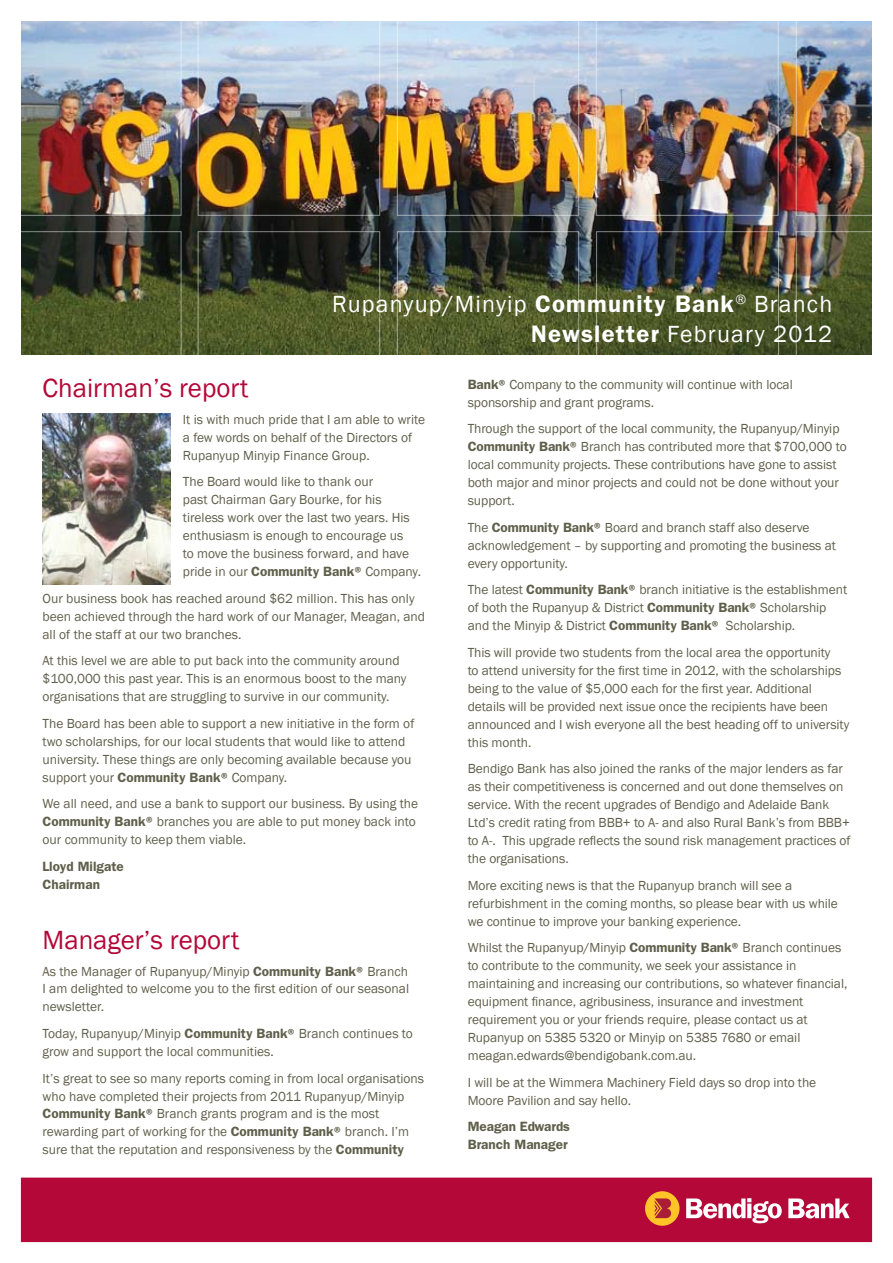
<style>
.page{position:relative;width:893px;height:1263px;background:#fff}
.page>*{position:absolute;margin:0;border:0;box-sizing:border-box;transform-origin:0 0}
.t1{font:27px "Franklin Gothic";color:#b30838}
.t2{font:24px/30px "Franklin Gothic";letter-spacing:.05em;color:#fff;text-align:right}
.t3{font:13.5px/18px "Franklin Gothic";letter-spacing:-.005em;color:#5f604b}
.t4{font:600 13.5px/18px "Franklin Gothic";color:#5f604b}
.s1{font-weight:600}
</style>
<div class="page">
<img style="left:21px;top:21px;width:851px;height:333px">
<div style="left:596px;top:0;width:182px;height:216px;border:1px solid #fff"></div>
<div style="left:21px;top:1178px;width:851px;height:63px;background:#b30838"></div>
<div style="left:21px;top:1178px;width:851px;height:64px;border:1px solid #b30838"></div>
<div style="left:0;top:0;width:181px;height:216px;border:1px solid #fff"></div>
<svg style="left:21px;top:231px;width:160px;height:124px;background:#414626"></svg>
<div style="left:198px;top:231px;width:182px;height:128px;border:1px solid #fff"></div>
<div style="left:397px;top:231px;width:182px;height:128px;border:1px solid #fff"></div>
<div style="left:596px;top:231px;width:183px;height:128px;border:1px solid #fff"></div>
<div style="left:796px;top:231px;width:97px;height:128px;border:1px solid #fff"></div>
<div style="left:198px;top:0;width:182px;height:216px;border:1px solid #fff"></div>
<div style="left:397px;top:0;width:182px;height:216px;border:1px solid #fff"></div>
<div style="left:796px;top:0;width:97px;height:216px;border:1px solid #fff"></div>
<div style="left:645px;top:1191px;width:34px;height:35px;background:#ffc428;border-radius:50%"></div>
<svg style="left:655px;top:1198px;width:16px;height:20px"></svg>
<svg style="left:686px;top:1198px;width:96px;height:25px"></svg>
<svg style="left:788px;top:1198px;width:62px;height:20px"></svg>
<img style="left:43px;top:414px;width:127px;height:170px">
<h2 class="t2" style="left:332px;top:289px;width:502px">Rupanyup/Minyip <span class="s1">Community Bank</span><sup>®</sup> Branch<br><span class="s1">Newsletter</span> February 2012</h2>
<h1 class="t1" style="left:43px;top:372px;width:208px">Chairman’s report</h1>
<p class="t3" style="left:183px;top:411px;width:244px">It is with much pride that I am able to write a few words on behalf of the Directors of<br>Rupanyup Minyip Finance Group.</p>
<p class="t3" style="left:183px;top:473px;width:240px">The Board would like to thank our<br>past Chairman Gary Bourke, for his tireless work over the last two years. His enthusiasm is enough to encourage us<br>to move the business forward, and have pride in our <span class="s1">Community Bank®</span> Company.</p>
<p class="t3" style="left:43px;top:590px;width:384px">Our business book has reached around $62 million. This has only been achieved through the hard work of our Manager, Meagan, and all of the staff at our two branches.</p>
<p class="t3" style="left:43px;top:652px;width:366px">At this level we are able to put back into the community around $100,000 this past year. This is an enormous boost to the many organisations that are struggling to survive in our community.</p>
<p class="t3" style="left:43px;top:715px;width:373px">The Board has been able to support a new initiative in the form of two scholarships, for our local students that would like to attend university. These things are only becoming available because you support your <span class="s1">Community Bank®</span> Company.</p>
<p class="t3" style="left:43px;top:795px;width:377px">We all need, and use a bank to support our business. By using the<br><span class="s1">Community Bank®</span> branches you are able to put money back into our community to keep them viable.</p>
<p class="t4" style="left:43px;top:857px;width:83px">Lloyd Milgate<br>Chairman</p>
<h1 class="t1" style="left:43px;top:923px;width:198px">Manager’s report</h1>
<p class="t3" style="left:43px;top:962px;width:368px;text-align:justify">As the Manager of Rupanyup/Minyip <span class="s1">Community Bank®</span> Branch I am delighted to welcome you to the first edition of our seasonal newsletter.</p>
<p class="t3" style="left:43px;top:1025px;width:372px">Today, Rupanyup/Minyip <span class="s1">Community Bank®</span> Branch continues to grow and support the local communities.</p>
<p class="t3" style="left:43px;top:1069px;width:383px">It’s great to see so many reports coming in from local organisations who have completed their projects from 2011 Rupanyup/Minyip <span class="s1">Community Bank®</span> Branch grants program and is the most rewarding part of working for the <span class="s1">Community Bank®</span> branch. I’m sure that the reputation and responsiveness by the <span class="s1">Community</span></p>
<p class="t3" style="left:468px;top:375px;width:326px"><span class="s1">Bank®</span> Company to the community will continue with local sponsorship and grant programs.</p>
<p class="t3" style="left:468px;top:420px;width:380px">Through the support of the local community, the Rupanyup/Minyip <span class="s1">Community Bank®</span> Branch has contributed more that $700,000 to local community projects. These contributions have gone to assist both major and minor projects and could not be done without your support.</p>
<p class="t3" style="left:468px;top:518px;width:370px">The <span class="s1">Community Bank®</span> Board and branch staff also deserve acknowledgement – by supporting and promoting the business at every opportunity.</p>
<p class="t3" style="left:468px;top:581px;width:381px">The latest <span class="s1">Community Bank®</span> branch initiative is the establishment of both the Rupanyup &amp; District <span class="s1">Community Bank®</span> Scholarship and the Minyip &amp; District <span class="s1">Community Bank®</span> Scholarship.</p>
<p class="t3" style="left:468px;top:643px;width:383px">This will provide two students from the local area the opportunity<br>to attend university for the first time in 2012, with the scholarships being to the value of $5,000 each for the first year. Additional details will be provided next issue once the recipients have been announced and I wish everyone all the best heading off to university this month.</p>
<p class="t3" style="left:468px;top:760px;width:384px">Bendigo Bank has also joined the ranks of the major lenders as far as their competitiveness is concerned and out done themselves on service. With the recent upgrades of Bendigo and Adelaide Bank Ltd’s credit rating from BBB+ to A- and also Rural Bank’s from BBB+ to A-. This upgrade reflects the sound risk management practices of the organisations.</p>
<p class="t3" style="left:468px;top:876px;width:372px">More exciting news is that the Rupanyup branch will see a refurbishment in the coming months, so please bear with us while we continue to improve your banking experience.</p>
<p class="t3" style="left:468px;top:939px;width:381px">Whilst the Rupanyup/Minyip <span class="s1">Community Bank®</span> Branch continues to contribute to the community, we seek your assistance in maintaining and increasing our contributions, so whatever financial, equipment finance, agribusiness, insurance and investment requirement you or your friends require, please contact us at Rupanyup on 5385 5320 or Minyip on 5385 7680 or email meagan.edwards@bendigobank.com.au.</p>
<p class="t3" style="left:468px;top:1073px;width:350px">I will be at the Wimmera Machinery Field days so drop into the<br>Moore Pavilion and say hello.</p>
<p class="t4" style="left:468px;top:1117px;width:104px">Meagan Edwards<br>Branch Manager</p>
</div>
